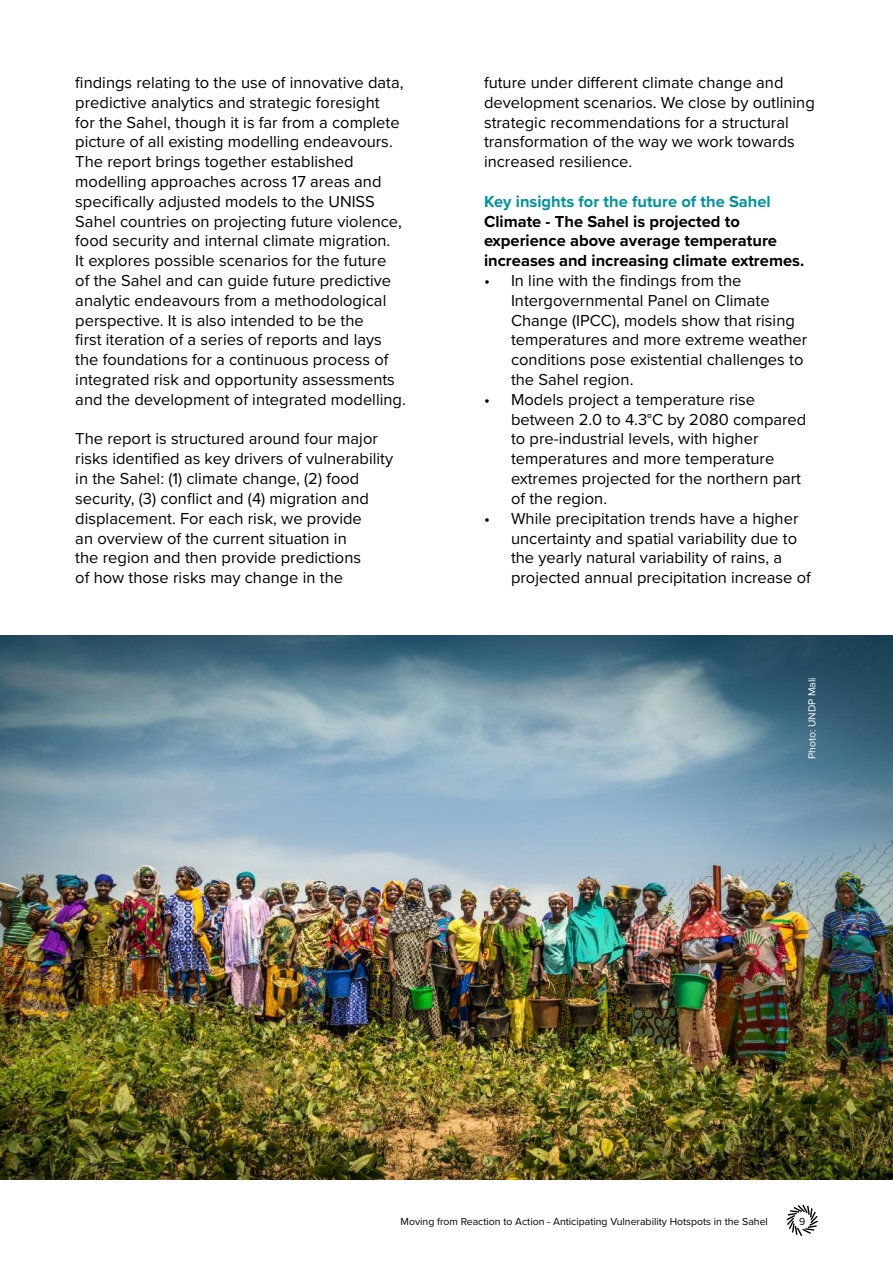
<style>
.page{position:relative;width:893px;height:1263px;background:#fff}
.page>*{position:absolute;margin:0;border:0;box-sizing:border-box;transform-origin:0 0}
.t1{font:16.5px/19.8px "Proxima Nova";color:#000}
.t2{font:700 16.5px/19.8px "Proxima Nova";color:#000}
.t3{font:700 16.5px "Proxima Nova";color:#00939d}
.t4{font:10.5px "Proxima Nova";color:#000}
.t5{font:10.5px "Proxima Nova";color:#fff}
</style>
<div class="page">
<svg style="left:786px;top:1204px;width:32px;height:32px"></svg>
<img style="left:0;top:635px;width:893px;height:545px">
<p class="t1" style="left:75px;top:72px;width:332px">findings relating to the use of innovative data, predictive analytics and strategic foresight<br>for the Sahel, though it is far from a complete picture of all existing modelling endeavours.<br>The report brings together established modelling approaches across 17 areas and specifically adjusted models to the UNISS Sahel countries on projecting future violence, food security and internal climate migration.<br>It explores possible scenarios for the future<br>of the Sahel and can guide future predictive analytic endeavours from a methodological perspective. It is also intended to be the<br>first iteration of a series of reports and lays the foundations for a continuous process of integrated risk and opportunity assessments and the development of integrated modelling.</p>
<p class="t1" style="left:75px;top:428px;width:319px">The report is structured around four major risks identified as key drivers of vulnerability in the Sahel: (1) climate change, (2) food security, (3) conflict and (4) migration and displacement. For each risk, we provide<br>an overview of the current situation in<br>the region and then provide predictions<br>of how those risks may change in the</p>
<p class="t1" style="left:484px;top:72px;width:332px">future under different climate change and development scenarios. We close by outlining strategic recommendations for a structural transformation of the way we work towards increased resilience.</p>
<p class="t3" style="left:484px;top:189px;width:288px">Key insights for the future of the Sahel</p>
<p class="t2" style="left:484px;top:211px;width:322px">Climate - The Sahel is projected to experience above average temperature increases and increasing climate extremes.</p>
<p class="t1" style="left:511px;top:270px;width:298px;text-indent:-27px">• In line with the findings from the Intergovernmental Panel on Climate Change (IPCC), models show that rising temperatures and more extreme weather conditions pose existential challenges to the Sahel region.</p>
<p class="t1" style="left:511px;top:389px;width:297px;text-indent:-27px">• Models project a temperature rise between 2.0 to 4.3°C by 2080 compared to pre-industrial levels, with higher temperatures and more temperature extremes projected for the northern part of the region.</p>
<p class="t1" style="left:511px;top:508px;width:301px;text-indent:-27px">• While precipitation trends have a higher uncertainty and spatial variability due to the yearly natural variability of rains, a projected annual precipitation increase of</p>
<p class="t5" style="left:804px;top:759px;width:83px;rotate:-90deg">Photo: UNDP Mali</p>
<p class="t4" style="left:400px;top:1213px;width:369px">Moving from Reaction to Action - Anticipating Vulnerability Hotspots in the Sahel</p>
<p class="t4" style="left:799px;top:1213px;width:8px">9</p>
</div>
